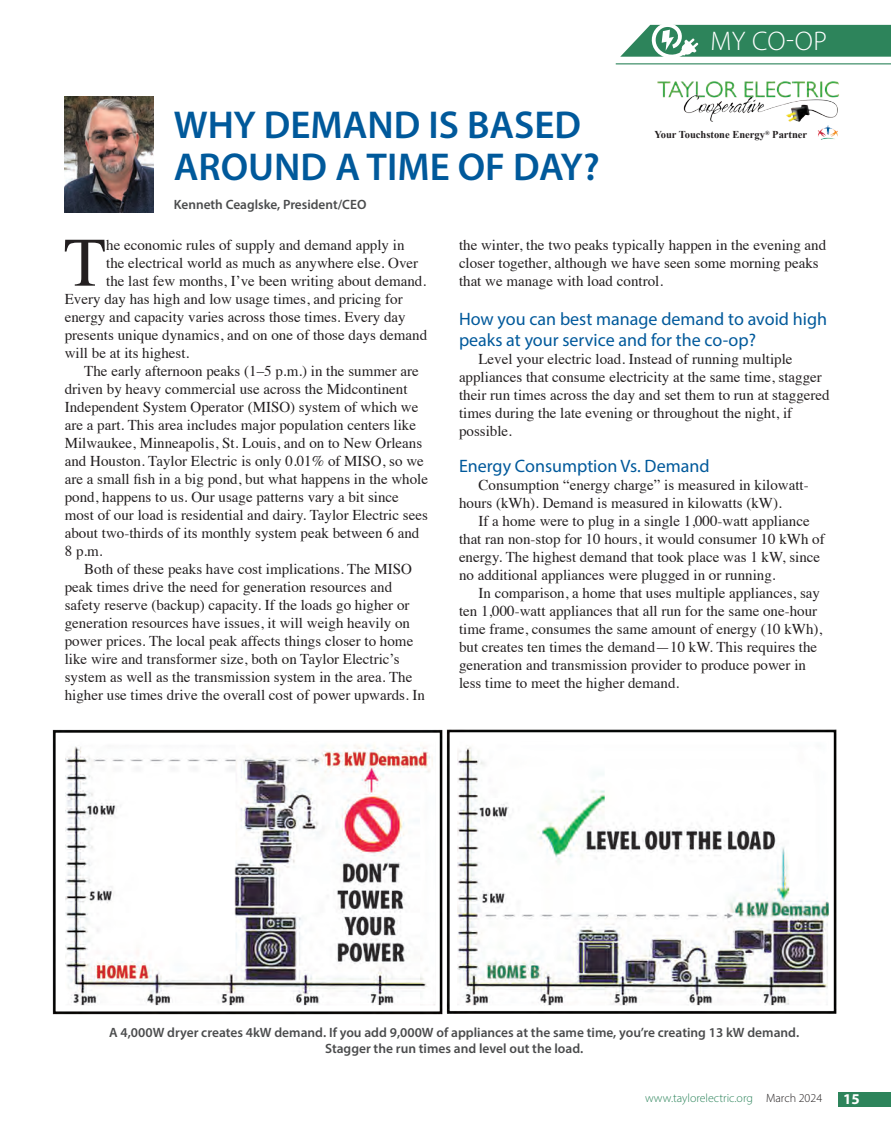
<style>
.page{position:relative;width:891px;height:1134px;background:#fff}
.page>*{position:absolute;margin:0;border:0;box-sizing:border-box;transform-origin:0 0}
.t1{font:69.45px "Times";color:#231f20}
.t2{font:600 39px/42px "Myriad Pro";color:#00599b}
.t3{font:300 27px "Myriad Pro";color:#fff}
.t4{font:18px/21px "Myriad Pro";color:#00599b}
.t5{font:15px/18px "Times";color:#231f20}
.t6{font:700 15px "Myriad Pro";color:#fff}
.t7{font:600 13.5px "Myriad Pro";color:#4b4c4d}
.t8{font:300 12px "Myriad Pro";color:#2d845b}
.t9{font:700 10.5px "Times New Roman";color:#231f20}
.s1{color:#231f20}
</style>
<div class="page">
<hr style="left:616px;top:63px;width:275px;height:1px;background:#2d845b">
<svg style="left:620px;top:24px;width:271px;height:33px"></svg>
<div style="left:838px;top:1092px;width:53px;height:14px;background:#2d845b"></div>
<img style="left:65px;top:96px;width:89px;height:117px">
<img style="left:657px;top:81px;width:182px;height:41px">
<img style="left:818px;top:125px;width:20px;height:15px">
<img style="left:52px;top:729px;width:785px;height:285px">
<p class="t2" style="left:174px;top:103px;width:427px">WHY DEMAND IS BASED<br>AROUND A TIME OF DAY?</p>
<p class="t7" style="left:174px;top:196px;width:194px">Kenneth Ceaglske, President/CEO</p>
<p class="t3" style="left:711px;top:24px;width:118px">MY CO-OP</p>
<p class="t9" style="left:654px;top:127px;width:154px">Your Touchstone Energy<sup>®</sup> Partner</p>
<p class="t1" style="left:64px;top:197px;width:44px">T</p>
<p class="t5" style="left:106px;top:234px;width:300px">he economic rules of supply and demand apply in</p>
<p class="t5" style="left:106px;top:252px;width:313px">the electrical world as much as anywhere else. Over</p>
<p class="t5" style="left:106px;top:270px;width:321px">the last few months, I’ve been writing about demand.</p>
<p class="t5" style="left:65px;top:288px;width:339px">Every day has high and low usage times, and pricing for</p>
<p class="t5" style="left:65px;top:306px;width:342px">energy and capacity varies across those times. Every day</p>
<p class="t5" style="left:65px;top:324px;width:364px">presents unique dynamics, and on one of those days demand</p>
<p class="t5" style="left:65px;top:342px;width:126px">will be at its highest.</p>
<p class="t5" style="left:65px;top:360px;width:365px;text-indent:20px">The early afternoon peaks (1–5 p.m.) in the summer are driven by heavy commercial use across the Midcontinent Independent System Operator (MISO) system of which we are a part. This area includes major population centers like Milwaukee, Minneapolis, St. Louis, and on to New Orleans and Houston. Taylor Electric is only 0.01% of MISO, so we are a small fish in a big pond, but what happens in the whole pond, happens to us. Our usage patterns vary a bit since most of our load is residential and dairy. Taylor Electric sees about two-thirds of its monthly system peak between 6 and 8 p.m.</p>
<p class="t5" style="left:65px;top:558px;width:362px;text-indent:20px">Both of these peaks have cost implications. The MISO peak times drive the need for generation resources and safety reserve (backup) capacity. If the loads go higher or generation resources have issues, it will weigh heavily on power prices. The local peak affects things closer to home like wire and transformer size, both on Taylor Electric’s system as well as the transmission system in the area. The higher use times drive the overall cost of power upwards. In</p>
<p class="t5" style="left:459px;top:234px;width:369px">the winter, the two peaks typically happen in the evening and closer together, although we have seen some morning peaks that we manage with load control.</p>
<p class="t4" style="left:459px;top:308px;width:370px">How you can best manage demand to avoid high peaks at your service and for the co-op?</p>
<p class="t5" style="left:459px;top:348px;width:372px;text-indent:20px">Level your electric load. Instead of running multiple appliances that consume electricity at the same time, stagger their run times across the day and set them to run at staggered times during the late evening or throughout the night, if possible.</p>
<p class="t4" style="left:459px;top:455px;width:252px">Energy Consumption Vs. Demand</p>
<p class="t5" style="left:459px;top:474px;width:351px;text-indent:20px">Consumption “energy charge” is measured in kilowatt&shy;hours (kWh). Demand is measured in kilowatts (kW).</p>
<p class="t5" style="left:459px;top:510px;width:367px;text-indent:20px">If a home were to plug in a single 1,000-watt appliance that ran non-stop for 10 hours, it would consumer 10 kWh of energy. The highest demand that took place was 1 kW, since no additional appliances were plugged in or running.</p>
<p class="t5" style="left:459px;top:582px;width:365px;text-indent:20px">In comparison, a home that uses multiple appliances, say ten 1,000-watt appliances that all run for the same one-hour time frame, consumes the same amount of energy (10 kWh), but creates ten times the demand—10 kW. This requires the generation and transmission provider to produce power in less time to meet the higher demand.</p>
<p class="t7" style="left:109px;top:1024px;width:692px">A 4,000W dryer creates 4kW demand. If you add 9,000W of appliances at the same time, you’re creating 13 kW demand.</p>
<p class="t7" style="left:325px;top:1040px;width:260px">Stagger the run times and level out the load.</p>
<p class="t8" style="left:645px;top:1091px;width:178px">www.taylorelectric.org <span class="s1">March 2024</span></p>
<p class="t6" style="left:843px;top:1089px;width:18px">15</p>
</div>
